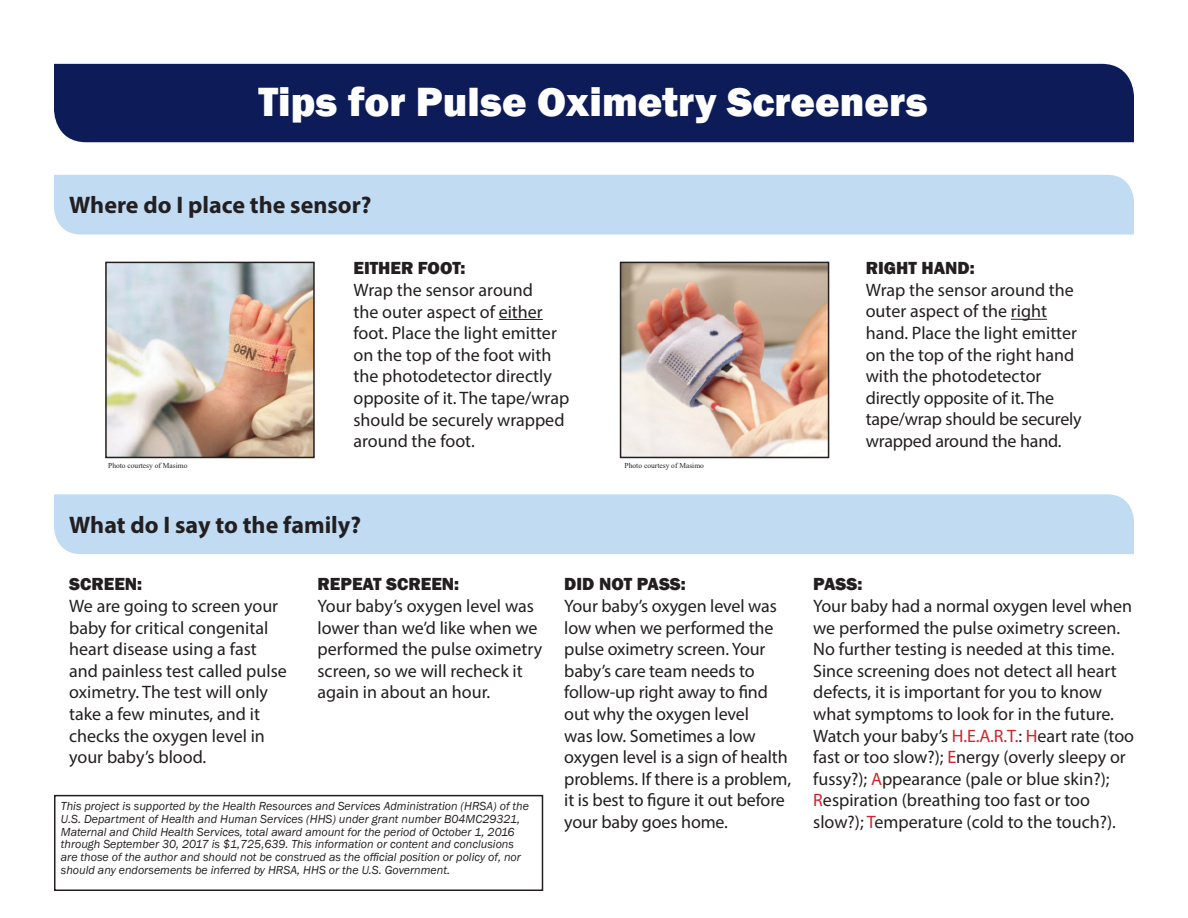
<style>
.page{position:relative;width:1188px;height:918px;background:#fff}
.page>*{position:absolute;margin:0;border:0;box-sizing:border-box;transform-origin:0 0}
.Title_Page_2{font:800 42px "Franklin Gothic";color:#fff}
.Heading_page_2{font:700 24px "Myriad Pro";color:#231f20}
.Body_Left{font:18px/21.6px "Myriad Pro";color:#231f20}
.Heading{font:800 18px "Franklin Gothic";color:#231f20}
.t1{font:italic 12px/12.8px "Franklin Gothic";color:#231f20}
.t2{font:7.5px "Times New Roman";color:#231f20}
.s1{color:#d2232a}
</style>
<div class="page">
<div style="left:54px;top:175px;width:1080px;height:60px;background:#c0dbf2"></div>
<div style="left:54px;top:64px;width:1080px;height:78px;background:#0d1c58"></div>
<div style="left:54px;top:494px;width:1080px;height:60px;background:#c0dbf2"></div>
<hr style="left:499px;top:319px;width:44px;height:1px;background:#231f20">
<img style="left:108px;top:265px;width:204px;height:190px">
<div style="left:105px;top:262px;width:210px;height:196px;border:2px solid #231f20"></div>
<hr style="left:1011px;top:319px;width:36px;height:1px;background:#231f20">
<img style="left:623px;top:265px;width:203px;height:190px">
<div style="left:620px;top:262px;width:209px;height:196px;border:2px solid #231f20"></div>
<div style="left:54px;top:795px;width:489px;height:96px;border:2px solid #231f20"></div>
<h1 class="Title_Page_2" style="left:258px;top:75px;width:671px">Tips for Pulse Oximetry Screeners</h1>
<h2 class="Heading_page_2" style="left:69px;top:189px;width:304px">Where do I place the sensor?</h2>
<h3 class="Heading" style="left:354px;top:257px;width:113px">EITHER FOOT:</h3>
<p class="Body_Left" style="left:354px;top:279px;width:217px">Wrap the sensor around<br>the outer aspect of either foot. Place the light emitter on the top of the foot with the photodetector directly opposite of it. The tape/wrap should be securely wrapped around the foot.</p>
<p class="t2" style="left:108px;top:460px;width:81px">Photo courtesy of Masimo</p>
<p class="t2" style="left:625px;top:460px;width:81px">Photo courtesy of Masimo</p>
<h2 class="Heading_page_2" style="left:69px;top:509px;width:293px">What do I say to the family?</h2>
<h3 class="Heading" style="left:69px;top:573px;width:74px">SCREEN:</h3>
<p class="Body_Left" style="left:69px;top:595px;width:219px">We are going to screen your baby for critical congenital heart disease using a fast and painless test called pulse oximetry. The test will only take a few minutes, and it checks the oxygen level in your baby’s blood.</p>
<h3 class="Heading" style="left:318px;top:573px;width:143px">REPEAT SCREEN:</h3>
<p class="Body_Left" style="left:318px;top:595px;width:226px">Your baby’s oxygen level was lower than we’d like when we performed the pulse oximetry screen, so we will recheck it again in about an hour.</p>
<p class="t1" style="left:61px;top:800px;width:470px">This project is supported by the Health Resources and Services Administration (HRSA) of the U.S. Department of Health and Human Services (HHS) under grant number B04MC29321, Maternal and Child Health Services, total award amount for the period of October 1, 2016 through September 30, 2017 is $1,725,639. This information or content and conclusions are those of the author and should not be construed as the official position or policy of, nor should any endorsements be inferred by HRSA, HHS or the U.S. Government.</p>
<h3 class="Heading" style="left:564px;top:573px;width:123px">DID NOT PASS:</h3>
<p class="Body_Left" style="left:564px;top:595px;width:228px">Your baby’s oxygen level was low when we performed the pulse oximetry screen. Your baby’s care team needs to follow-up right away to find out why the oxygen level<br>was low. Sometimes a low oxygen level is a sign of health problems. If there is a problem, it is best to figure it out before your baby goes home.</p>
<h3 class="Heading" style="left:866px;top:257px;width:110px">RIGHT HAND:</h3>
<p class="Body_Left" style="left:866px;top:279px;width:218px">Wrap the sensor around the outer aspect of the right hand. Place the light emitter on the top of the right hand with the photodetector directly opposite of it. The tape/wrap should be securely wrapped around the hand.</p>
<h3 class="Heading" style="left:813px;top:573px;width:51px">PASS:</h3>
<p class="Body_Left" style="left:813px;top:595px;width:322px">Your baby had a normal oxygen level when we performed the pulse oximetry screen.<br>No further testing is needed at this time.<br>Since screening does not detect all heart defects, it is important for you to know what symptoms to look for in the future.<br>Watch your baby’s <span class="s1">H.E.A.R.T.</span>: <span class="s1">H</span>eart rate (too fast or too slow?); <span class="s1">E</span>nergy (overly sleepy or fussy?); <span class="s1">A</span>ppearance (pale or blue skin?); <span class="s1">R</span>espiration (breathing too fast or too slow?); <span class="s1">T</span>emperature (cold to the touch?).</p>
</div>
